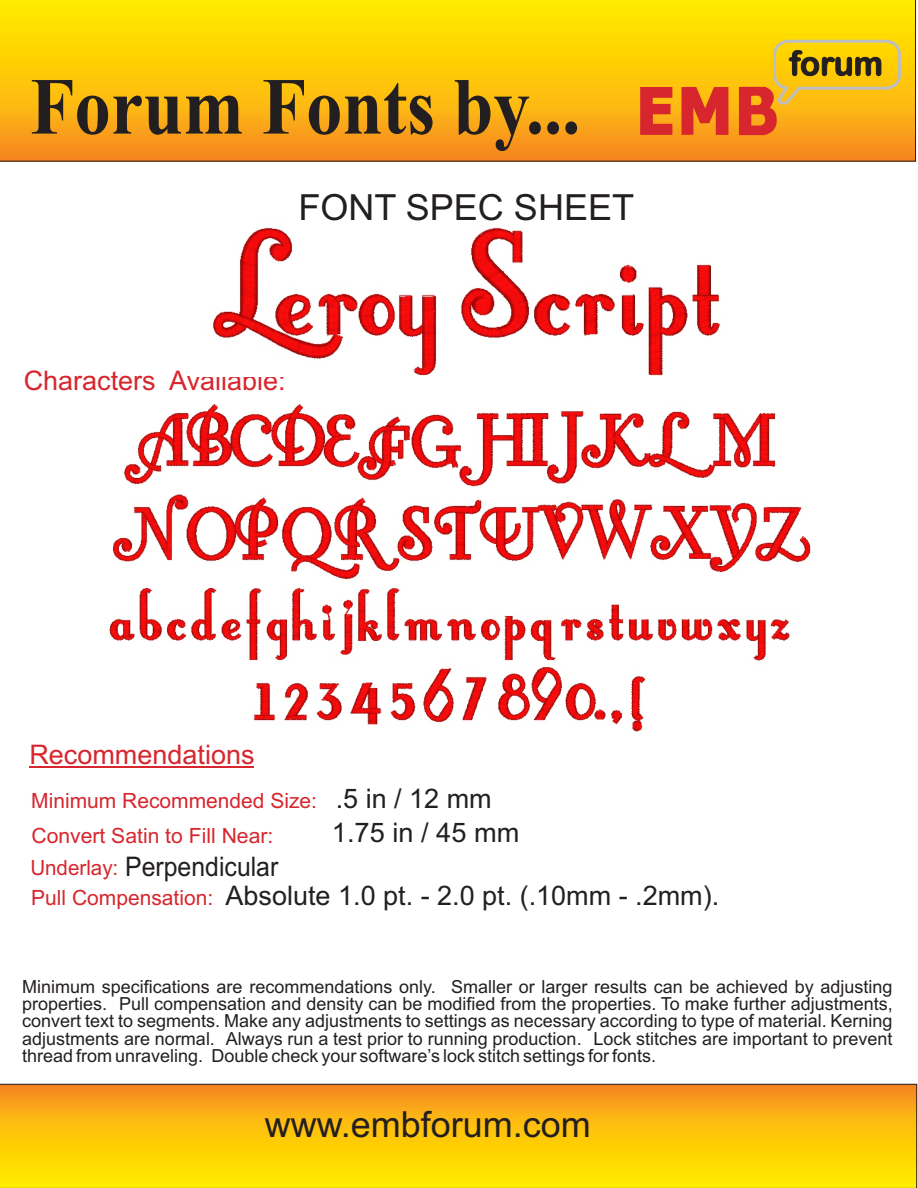
<style>
.page{position:relative;width:918px;height:1188px;background:#fff}
.page>*{position:absolute;margin:0;border:0;box-sizing:border-box;transform-origin:0 0}
.t1{font:700 80.85px "Times New Roman";color:#231f20;scale:.9 1}
.t2{font:36px "Arial";color:#231f20}
.t3{font:27px/29.4px "Arial";color:#231f20;scale:.92 1}
.t4{font:27px "Arial";color:#d7262d}
.t5{font:27px "Arial";color:#231f20}
.t6{font:21px/29.8px "Arial";color:#d7262d}
.t7{font:18px/17.2px "Arial";color:#231f20;text-align:justify}
</style>
<div class="page">
<svg style="left:0;top:1084px;width:917px;height:104px;background:#fac00b"></svg>
<svg style="left:0;top:0;width:916px;height:161px;background:#fbc10b"></svg>
<svg style="left:640px;top:87px;width:32px;height:48px;background:#de4327"></svg>
<svg style="left:681px;top:87px;width:47px;height:48px;background:#e04926"></svg>
<svg style="left:739px;top:38px;width:164px;height:97px;background:#e6a71c"></svg>
<hr style="left:29px;top:767px;width:225px;height:1px;background:#d7262d">
<img style="left:109px;top:404px;width:702px;height:327px">
<img style="left:212px;top:227px;width:508px;height:149px">
<h1 class="t1" style="left:30px;top:79px;width:613px">Forum Fonts by...</h1>
<h2 class="t2" style="left:299px;top:193px;width:337px">FONT SPEC SHEET</h2>
<h3 class="t4" style="left:24px;top:371px;width:264px">Characters Available:</h3>
<h3 class="t4" style="left:29px;top:744px;width:227px">Recommendations</h3>
<p class="t6" style="left:31px;top:788px;width:287px">Minimum Recommended Size:</p>
<h3 class="t5" style="left:336px;top:788px;width:158px">.5 in / 12 mm</h3>
<p class="t6" style="left:31px;top:823px;width:243px">Convert Satin to Fill Near:</p>
<h3 class="t5" style="left:332px;top:822px;width:189px">1.75 in / 45 mm</h3>
<h3 class="t3" style="left:226px;top:854px;width:538px;text-indent:-100px">Perpendicular<br>Absolute 1.0 pt. - 2.0 pt. (.10mm - .2mm).</h3>
<p class="t6" style="left:30px;top:855px;width:184px">Underlay:<br>Pull Compensation:</p>
<p class="t7" style="left:22px;top:980px;width:872px">Minimum specifications are recommendations only. Smaller or larger results can be achieved by adjusting properties. Pull compensation and density can be modified from the properties. To make further adjustments, convert text to segments. Make any adjustments to settings as necessary according to type of material. Kerning adjustments are normal. Always run a test prior to running production. Lock stitches are important to prevent thread from unraveling. Double check your software’s lock stitch settings for fonts.</p>
<h2 class="t2" style="left:265px;top:1111px;width:328px">www.embforum.com</h2>
</div>
